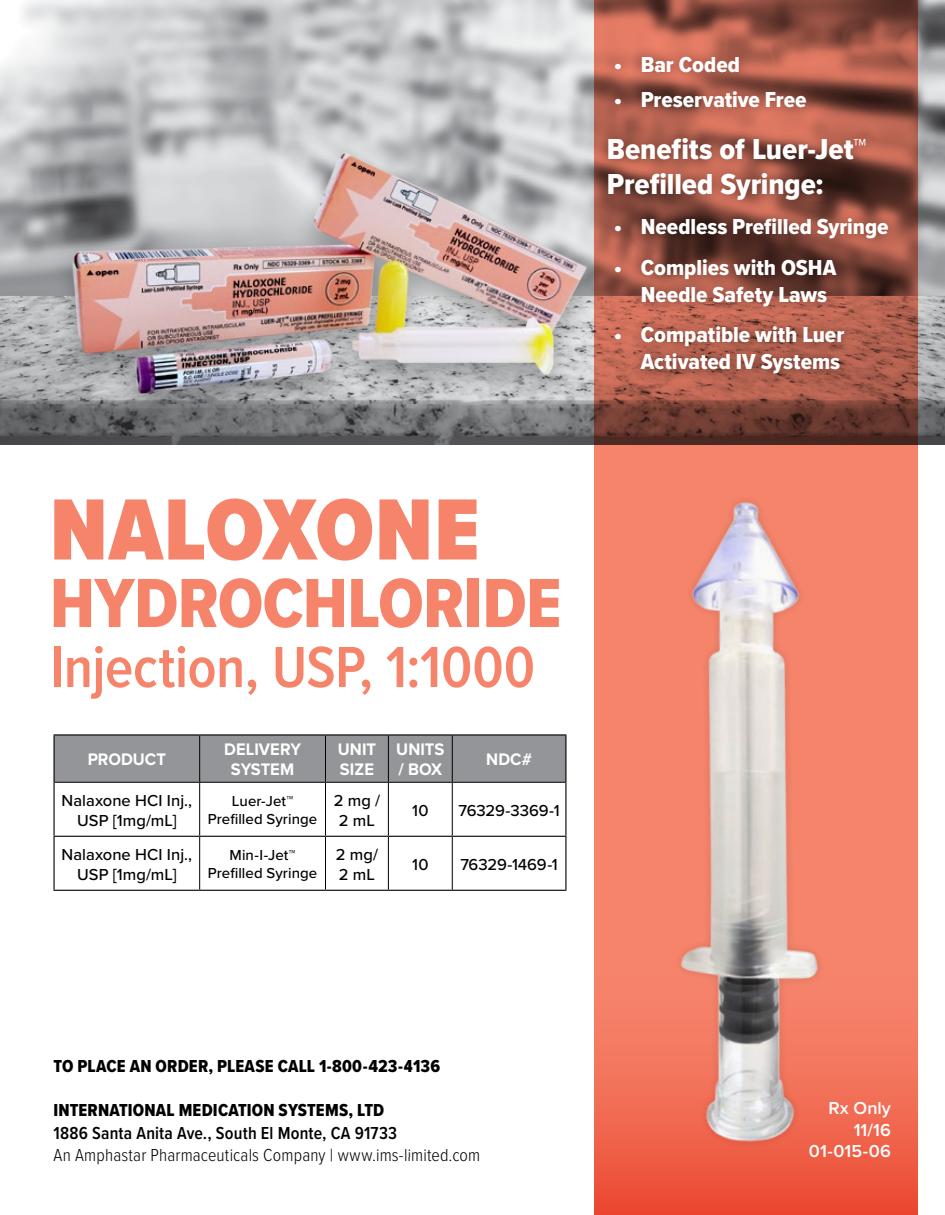
<style>
.page{position:relative;width:945px;height:1215px;background:#fff}
.page>*{position:absolute;margin:0;border:0;box-sizing:border-box;transform-origin:0 0}
.t1{font:900 90px "Proxima Nova Cond";letter-spacing:.015em;color:#f5846b}
.t2{font:72px "Proxima Nova Cond Extrabld";letter-spacing:-.01em;color:#f5846b}
.t3{font:600 60px "Proxima Nova Cond";letter-spacing:-.005em;color:#f5846b}
.t4{font:30px/34.5px "Proxima Nova Cond Extrabld";color:#fff;scale:1.05 1}
.t5{font:22.5px/27px "Proxima Nova Cond Extrabld";color:#fff;scale:1.05 1}
.t6{font:18px "Proxima Nova Cond Extrabld";letter-spacing:.01em;color:#000}
.t7{font:300 18px "Proxima Nova Cond";letter-spacing:.01em;color:#000}
.t8{font:600 18px "Proxima Nova Cond";letter-spacing:.01em;color:#000}
.t9{font:600 18px/21.6px "Proxima Nova";letter-spacing:.005em;color:#fff;text-align:right}
.t10{font:700 17.4px/19.8px "Proxima Nova";color:#fff;scale:.95 1}
.t11{font:500 16.5px/19.8px "Proxima Nova";letter-spacing:.005em;color:#000;text-align:center}
.t12{font:500 15px/18px "Proxima Nova";letter-spacing:.005em;color:#000;text-align:center}
</style>
<div class="page">
<img style="left:0;top:0;width:945px;height:445px">
<svg style="left:594px;top:0;width:324px;height:473px;background:#9c5445"></svg>
<div style="left:594px;top:964px;width:324px;height:251px;background:#ed523a"></div>
<div style="left:596px;top:45px;width:304px;height:341px;background:#000;opacity:.5"></div>
<div style="left:51px;top:145px;width:556px;height:284px;background:#000;opacity:.3"></div>
<img style="left:61px;top:141px;width:533px;height:274px">
<div style="left:55px;top:735px;width:354px;height:47px;background:#939598"></div>
<hr style="left:199px;top:736px;width:1px;height:46px;background:#000">
<hr style="left:325px;top:736px;width:1px;height:46px;background:#000">
<hr style="left:388px;top:736px;width:1px;height:46px;background:#000">
<hr style="left:55px;top:782px;width:145px;height:1px;background:#000">
<hr style="left:200px;top:782px;width:125px;height:1px;background:#000">
<hr style="left:199px;top:783px;width:1px;height:53px;background:#000">
<hr style="left:326px;top:782px;width:62px;height:1px;background:#000">
<hr style="left:325px;top:783px;width:1px;height:53px;background:#000">
<hr style="left:388px;top:782px;width:64px;height:1px;background:#000">
<hr style="left:388px;top:783px;width:1px;height:53px;background:#000">
<hr style="left:199px;top:837px;width:1px;height:53px;background:#000">
<hr style="left:325px;top:837px;width:1px;height:53px;background:#000">
<hr style="left:388px;top:837px;width:1px;height:53px;background:#000">
<hr style="left:53px;top:734px;width:147px;height:2px;background:#000">
<hr style="left:53px;top:736px;width:2px;height:46px;background:#000">
<hr style="left:200px;top:734px;width:125px;height:2px;background:#000">
<hr style="left:326px;top:734px;width:62px;height:2px;background:#000">
<hr style="left:388px;top:734px;width:64px;height:2px;background:#000">
<hr style="left:53px;top:782px;width:2px;height:54px;background:#000">
<hr style="left:53px;top:836px;width:147px;height:1px;background:#000">
<hr style="left:53px;top:837px;width:2px;height:53px;background:#000">
<hr style="left:200px;top:836px;width:125px;height:1px;background:#000">
<hr style="left:326px;top:836px;width:62px;height:1px;background:#000">
<hr style="left:388px;top:836px;width:64px;height:1px;background:#000">
<hr style="left:53px;top:890px;width:147px;height:1px;background:#000">
<hr style="left:200px;top:890px;width:125px;height:1px;background:#000">
<hr style="left:326px;top:890px;width:62px;height:1px;background:#000">
<hr style="left:388px;top:890px;width:64px;height:1px;background:#000">
<img style="left:409px;top:473px;width:509px;height:683px">
<svg style="left:665px;top:492px;width:175px;height:661px;background:#e39c8d"></svg>
<p class="t5" style="left:614px;top:52px;width:122px">• Bar Coded</p>
<p class="t5" style="left:614px;top:87px;width:185px">• Preservative Free</p>
<h3 class="t4" style="left:607px;top:134px;width:249px">Benefits of Luer-Jet™<br>Prefilled Syringe:</h3>
<p class="t5" style="left:614px;top:214px;width:263px">• Needless Prefilled Syringe</p>
<p class="t5" style="left:641px;top:255px;width:188px;text-indent:-27px">• Complies with OSHA<br>Needle Safety Laws</p>
<p class="t5" style="left:614px;top:322px;width:221px;text-align:right">• Compatible with Luer<br>Activated IV Systems</p>
<h1 class="t1" style="left:50px;top:476px;width:431px">NALOXONE</h1>
<h2 class="t2" style="left:50px;top:560px;width:513px">HYDROCHLORIDE</h2>
<h3 class="t3" style="left:50px;top:631px;width:487px">Injection, USP, 1:1000</h3>
<p class="t10" style="left:88px;top:750px;width:84px">PRODUCT</p>
<p class="t10" style="left:224px;top:740px;width:82px;text-align:center">DELIVERY<br>SYSTEM</p>
<p class="t10" style="left:338px;top:740px;width:42px">UNIT<br>SIZE</p>
<p class="t10" style="left:396px;top:740px;width:52px">UNITS / BOX</p>
<p class="t10" style="left:486px;top:750px;width:50px">NDC#</p>
<p class="t11" style="left:62px;top:791px;width:132px">Nalaxone HCI Inj.,<br>USP [1mg/mL]</p>
<p class="t12" style="left:208px;top:793px;width:111px">Luer-Jet™<br>Prefilled Syringe</p>
<p class="t11" style="left:334px;top:791px;width:48px">2 mg /<br>2 mL</p>
<p class="t11" style="left:412px;top:801px;width:18px">10</p>
<p class="t11" style="left:458px;top:801px;width:103px">76329-3369-1</p>
<p class="t11" style="left:62px;top:845px;width:132px">Nalaxone HCI Inj.,<br>USP [1mg/mL]</p>
<p class="t12" style="left:208px;top:847px;width:111px">Min-I-Jet™<br>Prefilled Syringe</p>
<p class="t11" style="left:336px;top:845px;width:44px;text-align:left">2 mg/<br>2 mL</p>
<p class="t11" style="left:412px;top:855px;width:18px">10</p>
<p class="t11" style="left:460px;top:855px;width:99px">76329-1469-1</p>
<p class="t6" style="left:53px;top:1055px;width:388px">TO PLACE AN ORDER, PLEASE CALL 1-800-423-4136</p>
<p class="t6" style="left:53px;top:1099px;width:332px">INTERNATIONAL MEDICATION SYSTEMS, LTD</p>
<p class="t8" style="left:53px;top:1122px;width:345px">1886 Santa Anita Ave., South El Monte, CA 91733</p>
<p class="t7" style="left:53px;top:1144px;width:428px">An Amphastar Pharmaceuticals Company | www.ims-limited.com</p>
<p class="t9" style="left:809px;top:1098px;width:84px">Rx Only<br>11/16<br>01-015-06</p>
</div>
